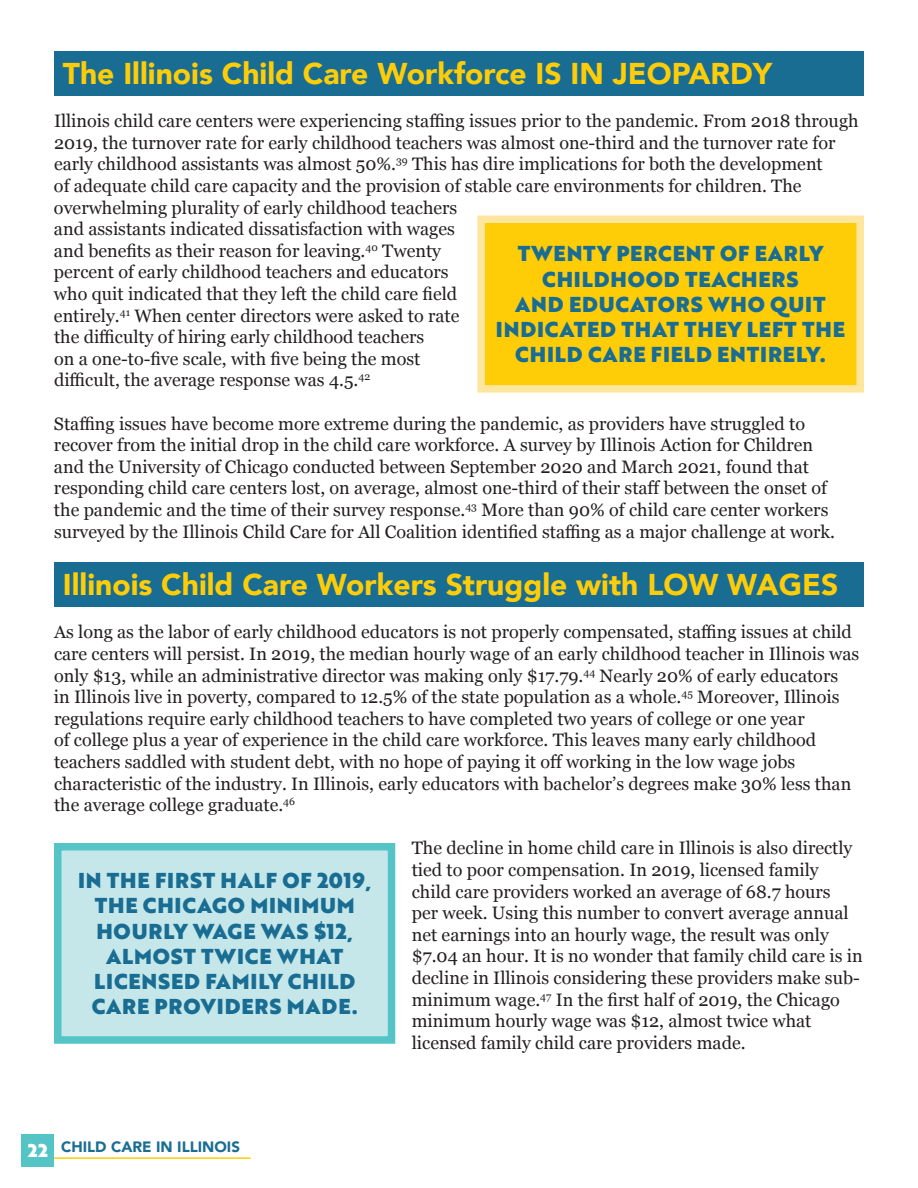
<style>
.page{position:relative;width:918px;height:1188px;background:#fff}
.page>*{position:absolute;margin:0;border:0;box-sizing:border-box;transform-origin:0 0}
.t1{font:900 30px "Avenir";color:#fecd08}
.t2{font:21px/25.2px "Brother 1816 Black";letter-spacing:.04em;color:#196d93;text-align:center}
.t3{font:18px/21.6px "Georgia";color:#231f20}
.t4{font:18px "Brother 1816 Black";color:#fff}
.t5{font:900 15px "Avenir";color:#196d93}
</style>
<div class="page">
<hr style="left:54px;top:1157px;width:197px;height:2px;background:#fecd08">
<div style="left:22px;top:1134px;width:32px;height:33px;background:#55c4c6"></div>
<div style="left:54px;top:51px;width:810px;height:45px;background:#196d93"></div>
<div style="left:54px;top:562px;width:810px;height:45px;background:#196d93"></div>
<div style="left:477px;top:216px;width:387px;height:177px;background:#fecd08;border:8px solid #ffe69f"></div>
<div style="left:54px;top:843px;width:341px;height:201px;background:#c5e7e9;border:8px solid #55c4c6"></div>
<h1 class="t1" style="left:63px;top:48px;width:711px">The Illinois Child Care Workforce IS IN JEOPARDY</h1>
<p class="t3" style="left:54px;top:109px;width:806px">Illinois child care centers were experiencing staffing issues prior to the pandemic. From 2018 through 2019, the turnover rate for early childhood teachers was almost one-third and the turnover rate for early childhood assistants was almost 50%.<sup>39</sup> This has dire implications for both the development<br>of adequate child care capacity and the provision of stable care environments for children. The overwhelming plurality of early childhood teachers<br>and assistants indicated dissatisfaction with wages<br>and benefits as their reason for leaving.<sup>40</sup> Twenty<br>percent of early childhood teachers and educators<br>who quit indicated that they left the child care field<br>entirely.<sup>41</sup> When center directors were asked to rate<br>the difficulty of hiring early childhood teachers<br>on a one-to-five scale, with five being the most<br>difficult, the average response was 4.5.<sup>42</sup></p>
<p class="t3" style="left:54px;top:412px;width:783px">Staffing issues have become more extreme during the pandemic, as providers have struggled to recover from the initial drop in the child care workforce. A survey by Illinois Action for Children and the University of Chicago conducted between September 2020 and March 2021, found that responding child care centers lost, on average, almost one-third of their staff between the onset of the pandemic and the time of their survey response.<sup>43</sup> More than 90% of child care center workers surveyed by the Illinois Child Care for All Coalition identified staffing as a major challenge at work.</p>
<h1 class="t1" style="left:63px;top:559px;width:777px">Illinois Child Care Workers Struggle with LOW WAGES</h1>
<p class="t3" style="left:54px;top:621px;width:807px">As long as the labor of early childhood educators is not properly compensated, staffing issues at child care centers will persist. In 2019, the median hourly wage of an early childhood teacher in Illinois was only $13, while an administrative director was making only $17.79.<sup>44</sup> Nearly 20% of early educators<br>in Illinois live in poverty, compared to 12.5% of the state population as a whole.<sup>45</sup> Moreover, Illinois regulations require early childhood teachers to have completed two years of college or one year<br>of college plus a year of experience in the child care workforce. This leaves many early childhood teachers saddled with student debt, with no hope of paying it off working in the low wage jobs characteristic of the industry. In Illinois, early educators with bachelor’s degrees make 30% less than the average college graduate.<sup>46</sup></p>
<p class="t3" style="left:412px;top:837px;width:452px">The decline in home child care in Illinois is also directly tied to poor compensation. In 2019, licensed family<br>child care providers worked an average of 68.7 hours<br>per week. Using this number to convert average annual net earnings into an hourly wage, the result was only $7.04 an hour. It is no wonder that family child care is in decline in Illinois considering these providers make sub&shy;minimum wage.<sup>47</sup> In the first half of 2019, the Chicago minimum hourly wage was $12, almost twice what licensed family child care providers made.</p>
<p class="t2" style="left:496px;top:241px;width:350px">TWENTY PERCENT OF EARLY<br>CHILDHOOD TEACHERS<br>AND EDUCATORS WHO QUIT<br>INDICATED THAT THEY LEFT THE<br>CHILD CARE FIELD ENTIRELY.</p>
<p class="t2" style="left:78px;top:867px;width:295px">IN THE FIRST HALF OF 2019,<br>THE CHICAGO MINIMUM<br>HOURLY WAGE WAS $12,<br>ALMOST TWICE WHAT<br>LICENSED FAMILY CHILD<br>CARE PROVIDERS MADE.</p>
<p class="t4" style="left:28px;top:1137px;width:22px">22</p>
<p class="t5" style="left:61px;top:1134px;width:180px">CHILD CARE IN ILLINOIS</p>
</div>
